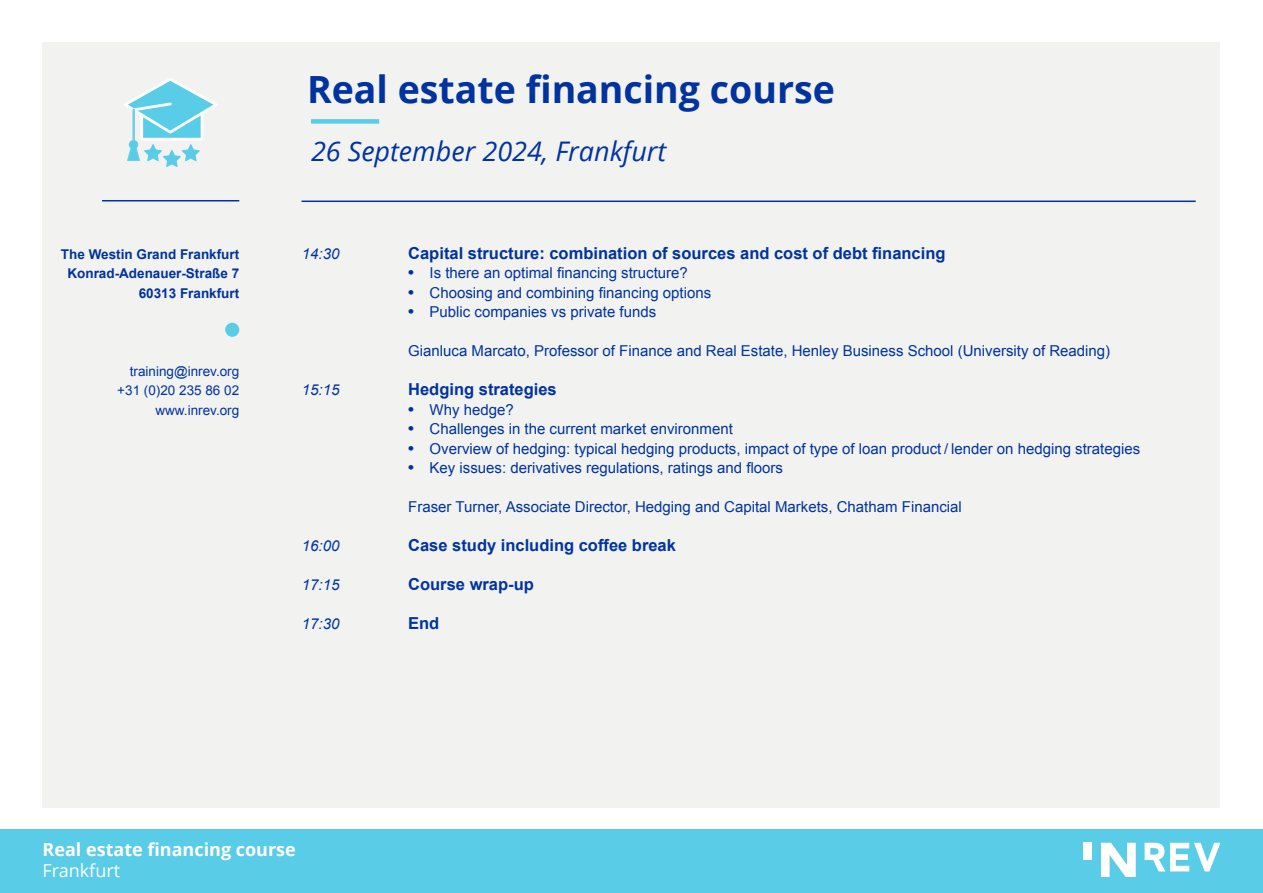
<style>
.page{position:relative;width:1263px;height:893px;background:#fff}
.page>*{position:absolute;margin:0;border:0;box-sizing:border-box;transform-origin:0 0}
.t1{font:700 37.5px "Open Sans";color:#0033a0}
.t2{font:italic 27px "Open Sans";color:#0033a0}
.t3{font:700 18px "Open Sans";color:#fff}
.t4{font:18px "Open Sans";color:#fff}
.t5{font:700 16.5px "Arial";color:#0033a0}
.t6{font:15px "Arial";color:#0033a0}
.t7{font:italic 15px "Arial";color:#0033a0}
.t8{font:700 13.5px/19.5px "Arial";color:#0033a0;text-align:right}
.t9{font:13.5px "Arial";color:#0033a0}
.s1{font-weight:700;font-size:16.5px}
</style>
<div class="page">
<div style="left:0;top:829px;width:1263px;height:64px;background:#59cce8"></div>
<div style="left:1083px;top:843px;width:9px;height:17px;background:#fff"></div>
<svg style="left:1101px;top:843px;width:35px;height:34px"></svg>
<svg style="left:1144px;top:843px;width:76px;height:28px"></svg>
<div style="left:43px;top:43px;width:1177px;height:765px;background:#f2f2f1"></div>
<div style="left:311px;top:119px;width:68px;height:5px;background:#59cce8"></div>
<hr style="left:301px;top:201px;width:895px;height:1px;background:#0033a0">
<hr style="left:102px;top:200px;width:137px;height:1px;background:#0033a0">
<div style="left:225px;top:323px;width:14px;height:14px;background:#59cce8;border-radius:50%"></div>
<svg style="left:124px;top:78px;width:93px;height:89px"></svg>
<hr style="left:132px;top:109px;width:3px;height:32px;background:#6bcfeb">
<p class="t8" style="left:61px;top:245px;width:180px">The Westin Grand Frankfurt<br>Konrad-Adenauer-Straße 7<br>60313 Frankfurt</p>
<p class="t9" style="left:130px;top:362px;width:111px">training@inrev.org</p>
<p class="t9" style="left:117px;top:382px;width:123px">+31 (0)20 235 86 02</p>
<p class="t9" style="left:155px;top:401px;width:85px">www.inrev.org</p>
<p class="t1" style="left:307px;top:63px;width:529px">Real estate financing course</p>
<p class="t2" style="left:311px;top:133px;width:357px">26 September 2024, Frankfurt</p>
<p class="t7" style="left:302px;top:244px;width:39px">14:30</p>
<p class="t5" style="left:408px;top:242px;width:539px">Capital structure: combination of sources and cost of debt financing</p>
<p class="t6" style="left:408px;top:263px;width:281px"><span class="s1">•</span> Is there an optimal financing structure?</p>
<p class="t6" style="left:408px;top:283px;width:305px"><span class="s1">•</span> Choosing and combining financing options</p>
<p class="t6" style="left:408px;top:302px;width:250px"><span class="s1">•</span> Public companies vs private funds</p>
<p class="t6" style="left:408px;top:341px;width:703px">Gianluca Marcato, Professor of Finance and Real Estate, Henley Business School (University of Reading)</p>
<p class="t7" style="left:302px;top:380px;width:39px">15:15</p>
<p class="t5" style="left:408px;top:379px;width:150px">Hedging strategies</p>
<p class="t6" style="left:408px;top:400px;width:107px"><span class="s1">•</span> Why hedge?</p>
<p class="t6" style="left:408px;top:419px;width:326px"><span class="s1">•</span> Challenges in the current market environment</p>
<p class="t6" style="left:408px;top:439px;width:734px"><span class="s1">•</span> Overview of hedging: typical hedging products, impact of type of loan product / lender on hedging strategies</p>
<p class="t6" style="left:408px;top:458px;width:376px"><span class="s1">•</span> Key issues: derivatives regulations, ratings and floors</p>
<p class="t6" style="left:408px;top:497px;width:555px">Fraser Turner, Associate Director, Hedging and Capital Markets, Chatham Financial</p>
<p class="t7" style="left:302px;top:536px;width:39px">16:00</p>
<p class="t5" style="left:408px;top:535px;width:269px">Case study including coffee break</p>
<p class="t7" style="left:302px;top:575px;width:39px">17:15</p>
<p class="t5" style="left:408px;top:574px;width:127px">Course wrap-up</p>
<p class="t7" style="left:302px;top:614px;width:39px">17:30</p>
<p class="t5" style="left:408px;top:613px;width:33px">End</p>
<p class="t3" style="left:43px;top:836px;width:255px">Real estate financing course</p>
<p class="t4" style="left:43px;top:858px;width:79px">Frankfurt</p>
</div>
